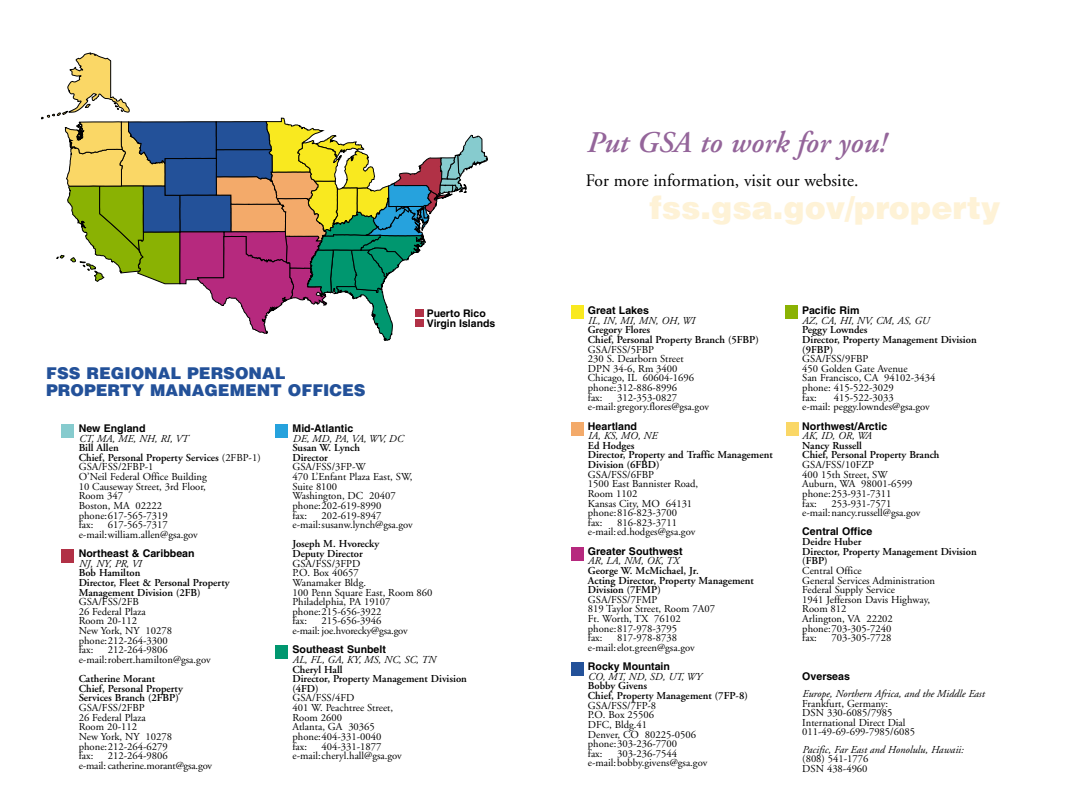
<style>
.page{position:relative;width:1080px;height:810px;background:#fff}
.page>*{position:absolute;margin:0;border:0;box-sizing:border-box;transform-origin:0 0}
.t1{font:900 31.75px "Helvetica";color:#fef2d6}
.t2{font:italic 600 30px "Adobe Garamond";color:#94659a}
.t3{font:17.5px "Adobe Garamond";color:#000}
.t4{font:900 16.25px/17.5px "Helvetica";color:#235199}
.t5{font:10.62px/9.6px "Adobe Garamond";color:#000}
.t6{font:600 10.62px/9.6px "Adobe Garamond";color:#000}
.t7{font:italic 10.62px "Adobe Garamond";color:#000}
.t8{font:700 10.62px "Helvetica";color:#000}
.t9{font:700 10.5px/10.5px "Helvetica";color:#000}
.s1{font-weight:600}
</style>
<div class="page">
<div style="left:571px;top:422px;width:13px;height:14px;background:#f3aa6a"></div>
<div style="left:785px;top:305px;width:13px;height:14px;background:#8ab203"></div>
<div style="left:786px;top:422px;width:12px;height:14px;background:#fad766"></div>
<div style="left:571px;top:547px;width:13px;height:14px;background:#b6297e"></div>
<div style="left:571px;top:662px;width:13px;height:14px;background:#235199"></div>
<div style="left:571px;top:305px;width:13px;height:14px;background:#f9e91f"></div>
<svg style="left:41px;top:53px;width:447px;height:288px"></svg>
<div style="left:415px;top:309px;width:8px;height:7px;background:#b13146"></div>
<div style="left:415px;top:320px;width:8px;height:7px;background:#b13146"></div>
<div style="left:61px;top:424px;width:13px;height:14px;background:#86cbce"></div>
<div style="left:61px;top:549px;width:13px;height:14px;background:#b13146"></div>
<div style="left:275px;top:424px;width:13px;height:14px;background:#26a2dd"></div>
<div style="left:275px;top:645px;width:13px;height:14px;background:#00976f"></div>
<h3 class="t4" style="left:46px;top:365px;width:321px">FSS REGIONAL PERSONAL<br>PROPERTY MANAGEMENT OFFICES</h3>
<p class="t9" style="left:427px;top:309px;width:70px">Puerto Rico<br>Virgin Islands</p>
<p class="t8" style="left:79px;top:424px;width:68px">New England</p>
<p class="t7" style="left:79px;top:434px;width:111px">CT, MA, ME, NH, RI, VT</p>
<p class="t5" style="left:79px;top:444px;width:183px"><span class="s1">Bill Allen<br>Chief, Personal Property Services</span> (2FBP-1)<br>GSA/FSS/2FBP-1<br>O’Neil Federal Office Building<br>10 Causeway Street, 3rd Floor,<br>Room 347<br>Boston, MA 02222<br>phone:617-565-7319<br>fax:</p>
<p class="t5" style="left:79px;top:521px;width:121px;text-align:center">617-565-7317 e-mail:william.allen@gsa.gov</p>
<p class="t8" style="left:79px;top:549px;width:117px">Northeast &amp; Caribbean</p>
<p class="t7" style="left:79px;top:559px;width:64px">NJ, NY, PR, VI</p>
<p class="t6" style="left:79px;top:569px;width:152px">Bob Hamilton<br>Director, Fleet &amp; Personal Property<br>Management Division (2FB)</p>
<p class="t5" style="left:79px;top:598px;width:95px">GSA/FSS/2FB<br>26 Federal Plaza<br>Room 20-112<br>New York, NY 10278 phone:212-264-3300 fax:</p>
<p class="t5" style="left:79px;top:646px;width:133px;text-indent:29px">212-264-9806 e-mail:robert.hamilton@gsa.gov</p>
<p class="t6" style="left:79px;top:675px;width:106px">Catherine Morant<br>Chief, Personal Property<br>Services Branch (2FBP)</p>
<p class="t5" style="left:79px;top:704px;width:95px">GSA/FSS/2FBP<br>26 Federal Plaza<br>Room 20-112<br>New York, NY 10278 phone:212-264-6279 fax:</p>
<p class="t5" style="left:79px;top:752px;width:135px;text-indent:29px">212-264-9806<br>e-mail: catherine.morant@gsa.gov</p>
<p class="t8" style="left:292px;top:424px;width:62px">Mid-Atlantic</p>
<p class="t7" style="left:292px;top:434px;width:112px">DE, MD, PA, VA, WV, DC</p>
<p class="t6" style="left:292px;top:444px;width:69px">Susan W. Lynch<br>Director</p>
<p class="t5" style="left:292px;top:463px;width:122px">GSA/FSS/3FP-W<br>470 L’Enfant Plaza East, SW,<br>Suite 8100<br>Washington, DC 20407 phone:202-619-8990<br>fax:</p>
<p class="t5" style="left:292px;top:511px;width:122px;text-align:center">202-619-8947 e-mail:susanw.lynch@gsa.gov</p>
<p class="t6" style="left:292px;top:540px;width:88px">Joseph M. Hvorecky<br>Deputy Director</p>
<p class="t5" style="left:292px;top:559px;width:142px">GSA/FSS/3FPD<br>P.O. Box 40657<br>Wanamaker Bldg.<br>100 Penn Square East, Room 860<br>Philadelphia, PA 19107 phone:215-656-3922<br>fax:</p>
<p class="t5" style="left:292px;top:617px;width:117px;text-align:center">215-656-3946<br>e-mail: joe.hvorecky@gsa.gov</p>
<p class="t8" style="left:292px;top:646px;width:95px">Southeast Sunbelt</p>
<p class="t7" style="left:292px;top:655px;width:145px">AL, FL, GA, KY, MS, NC, SC, TN</p>
<p class="t6" style="left:292px;top:665px;width:176px">Cheryl Hall<br>Director, Property Management Division (4FD)</p>
<p class="t5" style="left:292px;top:694px;width:102px">GSA/FSS/4FD<br>401 W. Peachtree Street,<br>Room 2600<br>Atlanta, GA 30365 phone:404-331-0040 fax:</p>
<p class="t5" style="left:292px;top:742px;width:111px;text-indent:29px">404-331-1877 e-mail:cheryl.hall@gsa.gov</p>
<h2 class="t2" style="left:586px;top:130px;width:301px">Put GSA to work for you!</h2>
<h3 class="t3" style="left:586px;top:173px;width:274px">For more information, visit our website.</h3>
<h1 class="t1" style="left:649px;top:196px;width:353px">fss.gsa.gov/property</h1>
<p class="t8" style="left:588px;top:306px;width:63px">Great Lakes</p>
<p class="t7" style="left:588px;top:316px;width:108px">IL, IN, MI, MN, OH, WI</p>
<p class="t6" style="left:588px;top:326px;width:172px">Gregory Flores<br>Chief, Personal Property Branch (5FBP)</p>
<p class="t5" style="left:588px;top:345px;width:108px">GSA/FSS/5FBP<br>230 S. Dearborn Street<br>DPN 34-6, Rm 3400<br>Chicago, IL 60604-1696 phone:312-886-8996 fax:</p>
<p class="t5" style="left:588px;top:394px;width:122px;text-align:center">312-353-0827 e-mail:gregory.flores@gsa.gov</p>
<p class="t8" style="left:588px;top:422px;width:51px">Heartland</p>
<p class="t7" style="left:588px;top:432px;width:71px">IA, KS, MO, NE</p>
<p class="t6" style="left:588px;top:442px;width:186px">Ed Hodges<br>Director, Property and Traffic Management<br>Division (6FBD)</p>
<p class="t5" style="left:588px;top:471px;width:112px">GSA/FSS/6FBP<br>1500 East Bannister Road,<br>Room 1102<br>Kansas City, MO 64131 phone:816-823-3700<br>fax:</p>
<p class="t5" style="left:588px;top:519px;width:109px;text-indent:29px">816-823-3711 e-mail:ed.hodges@gsa.gov</p>
<p class="t8" style="left:588px;top:547px;width:96px">Greater Southwest</p>
<p class="t7" style="left:588px;top:557px;width:93px">AR, LA, NM, OK, TX</p>
<p class="t6" style="left:588px;top:567px;width:168px">George W. McMichael, Jr.<br>Acting Director, Property Management<br>Division (7FMP)</p>
<p class="t5" style="left:588px;top:596px;width:129px">GSA/FSS/7FMP<br>819 Taylor Street, Room 7A07<br>Ft. Worth, TX 76102 phone:817-978-3795<br>fax:</p>
<p class="t5" style="left:588px;top:634px;width:108px;text-indent:29px">817-978-8738 e-mail:elot.green@gsa.gov</p>
<p class="t8" style="left:588px;top:663px;width:84px">Rocky Mountain</p>
<p class="t7" style="left:588px;top:672px;width:115px">CO, MT, ND, SD, UT, WY</p>
<p class="t6" style="left:588px;top:682px;width:161px">Bobby Givens<br>Chief, Property Management (7FP-8)</p>
<p class="t5" style="left:588px;top:702px;width:110px">GSA/FSS/7FP-8<br>P.O. Box 25506<br>DFC, Bldg.41<br>Denver, CO 80225-0506 phone:303-236-7700<br>fax:</p>
<p class="t5" style="left:588px;top:750px;width:121px;text-align:center">303-236-7544 e-mail:bobby.givens@gsa.gov</p>
<p class="t8" style="left:802px;top:306px;width:59px">Pacific Rim</p>
<p class="t7" style="left:802px;top:316px;width:129px">AZ, CA, HI, NV, CM, AS, GU</p>
<p class="t6" style="left:802px;top:326px;width:176px">Peggy Lowndes<br>Director, Property Management Division (9FBP)</p>
<p class="t5" style="left:802px;top:355px;width:135px">GSA/FSS/9FBP<br>450 Golden Gate Avenue<br>San Francisco, CA 94102-3434 phone: 415-522-3029<br>fax:</p>
<p class="t5" style="left:802px;top:394px;width:129px;text-align:center">415-522-3033<br>e-mail: peggy.lowndes@gsa.gov</p>
<p class="t8" style="left:802px;top:422px;width:86px">Northwest/Arctic</p>
<p class="t7" style="left:802px;top:432px;width:71px">AK, ID, OR, WA</p>
<p class="t6" style="left:802px;top:442px;width:139px">Nancy Russell<br>Chief, Personal Property Branch</p>
<p class="t5" style="left:802px;top:461px;width:112px">GSA/FSS/10FZP<br>400 15th Street, SW<br>Auburn, WA 98001-6599 phone:253-931-7311<br>fax:</p>
<p class="t5" style="left:802px;top:499px;width:120px;text-align:center">253-931-7571 e-mail:nancy.russell@gsa.gov</p>
<p class="t8" style="left:802px;top:528px;width:71px">Central Office</p>
<p class="t6" style="left:802px;top:538px;width:176px">Deidre Huber<br>Director, Property Management Division (FBP)</p>
<p class="t5" style="left:802px;top:567px;width:134px">Central Office<br>General Services Administration<br>Federal Supply Service<br>1941 Jefferson Davis Highway,<br>Room 812<br>Arlington, VA 22202 phone:703-305-7240<br>fax:</p>
<p class="t5" style="left:831px;top:634px;width:61px">703-305-7728</p>
<p class="t8" style="left:802px;top:672px;width:49px">Overseas</p>
<p class="t7" style="left:802px;top:689px;width:184px">Europe, Northern Africa, and the Middle East</p>
<p class="t5" style="left:802px;top:699px;width:114px">Frankfurt, Germany:<br>DSN 330-6085/7985<br>International Direct Dial<br>011-49-69-699-7985/6085</p>
<p class="t7" style="left:802px;top:745px;width:163px">Pacific, Far East and Honolulu, Hawaii:</p>
<p class="t5" style="left:802px;top:755px;width:68px">(808) 541-1776<br>DSN 438-4960</p>
</div>
